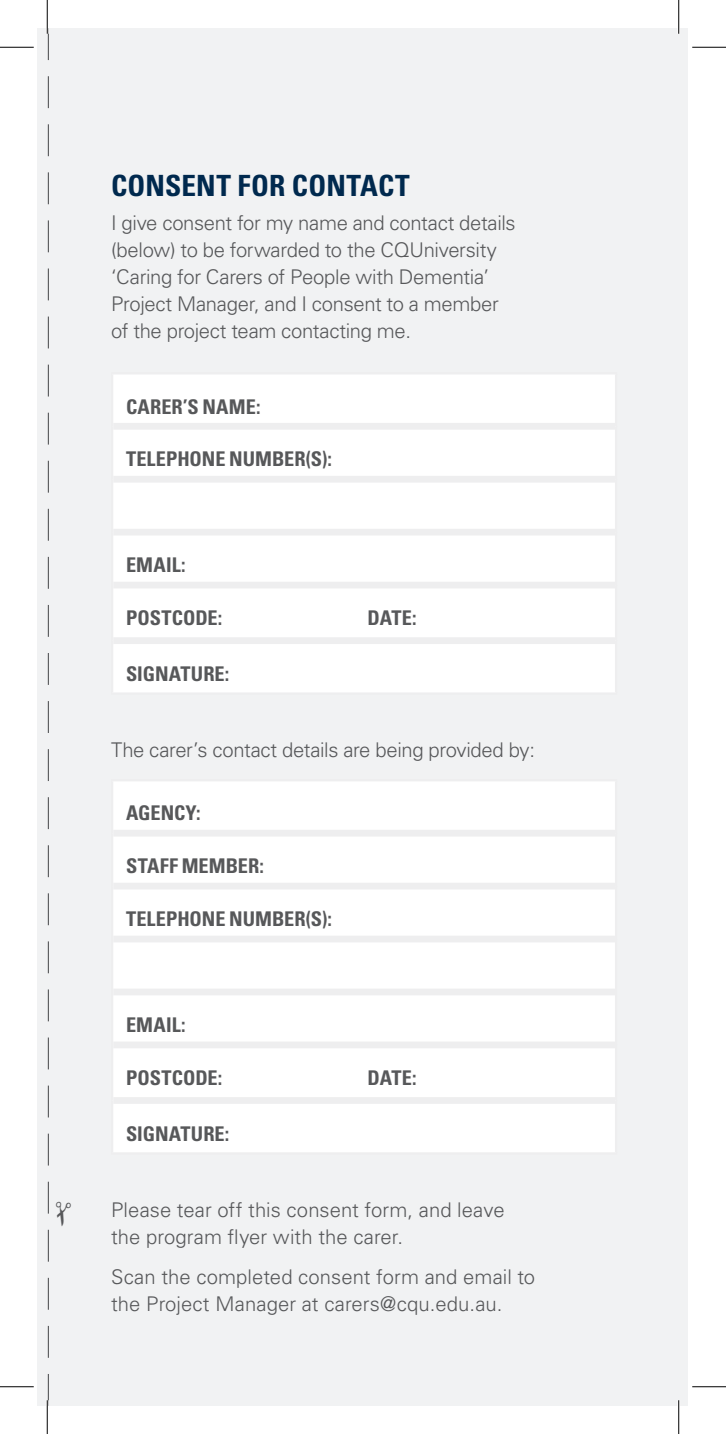
<style>
.page{position:relative;width:726px;height:1434px;background:#fff}
.page>*{position:absolute;margin:0;border:0;box-sizing:border-box;transform-origin:0 0}
.t1{font:700 condensed 29.25px "Univers LT Std";letter-spacing:.005em;color:#00294e}
.t2{font:300 20.25px/27px "Univers LT Std";letter-spacing:-.01em;color:#57585a}
.t3{font:700 condensed 20.25px "Univers LT Std";color:#57585a}
</style>
<div class="page">
<div style="left:38px;top:28px;width:650px;height:1378px;background:#f1f2f3"></div>
<div style="left:114px;top:375px;width:501px;height:317px;background:#fff"></div>
<hr style="left:111px;top:372px;width:506px;height:2px;background:#eeeeef">
<hr style="left:111px;top:374px;width:2px;height:52px;background:#eeeeef">
<hr style="left:615px;top:374px;width:2px;height:52px;background:#eeeeef">
<hr style="left:111px;top:426px;width:2px;height:53px;background:#eeeeef">
<hr style="left:615px;top:426px;width:2px;height:53px;background:#eeeeef">
<hr style="left:111px;top:479px;width:2px;height:53px;background:#eeeeef">
<hr style="left:615px;top:479px;width:2px;height:53px;background:#eeeeef">
<hr style="left:111px;top:532px;width:2px;height:53px;background:#eeeeef">
<hr style="left:615px;top:532px;width:2px;height:53px;background:#eeeeef">
<hr style="left:111px;top:585px;width:2px;height:56px;background:#eeeeef">
<hr style="left:615px;top:585px;width:2px;height:56px;background:#eeeeef">
<hr style="left:111px;top:641px;width:2px;height:51px;background:#eeeeef">
<hr style="left:615px;top:641px;width:2px;height:51px;background:#eeeeef">
<hr style="left:111px;top:692px;width:506px;height:3px;background:#eeeeef">
<div style="left:113px;top:423px;width:502px;height:7px;background:#eeeeef"></div>
<div style="left:113px;top:476px;width:502px;height:7px;background:#eeeeef"></div>
<div style="left:113px;top:529px;width:502px;height:6px;background:#eeeeef"></div>
<div style="left:113px;top:582px;width:502px;height:6px;background:#eeeeef"></div>
<div style="left:113px;top:637px;width:502px;height:7px;background:#eeeeef"></div>
<div style="left:114px;top:782px;width:501px;height:370px;background:#fff"></div>
<hr style="left:111px;top:779px;width:506px;height:2px;background:#eeeeef">
<hr style="left:111px;top:781px;width:2px;height:52px;background:#eeeeef">
<hr style="left:615px;top:781px;width:2px;height:52px;background:#eeeeef">
<hr style="left:111px;top:833px;width:2px;height:53px;background:#eeeeef">
<hr style="left:615px;top:833px;width:2px;height:53px;background:#eeeeef">
<hr style="left:111px;top:886px;width:2px;height:53px;background:#eeeeef">
<hr style="left:615px;top:886px;width:2px;height:53px;background:#eeeeef">
<hr style="left:111px;top:939px;width:2px;height:53px;background:#eeeeef">
<hr style="left:615px;top:939px;width:2px;height:53px;background:#eeeeef">
<hr style="left:111px;top:992px;width:2px;height:53px;background:#eeeeef">
<hr style="left:615px;top:992px;width:2px;height:53px;background:#eeeeef">
<hr style="left:111px;top:1045px;width:2px;height:55px;background:#eeeeef">
<hr style="left:615px;top:1045px;width:2px;height:55px;background:#eeeeef">
<hr style="left:111px;top:1100px;width:2px;height:52px;background:#eeeeef">
<hr style="left:615px;top:1100px;width:2px;height:52px;background:#eeeeef">
<hr style="left:111px;top:1152px;width:506px;height:2px;background:#eeeeef">
<div style="left:113px;top:830px;width:502px;height:6px;background:#eeeeef"></div>
<div style="left:113px;top:883px;width:502px;height:6px;background:#eeeeef"></div>
<div style="left:113px;top:936px;width:502px;height:6px;background:#eeeeef"></div>
<div style="left:113px;top:989px;width:502px;height:6px;background:#eeeeef"></div>
<div style="left:113px;top:1041px;width:502px;height:7px;background:#eeeeef"></div>
<div style="left:113px;top:1097px;width:502px;height:7px;background:#eeeeef"></div>
<svg style="left:48px;top:34px;width:1px;height:1366px"></svg>
<hr style="left:46px;top:0;width:3px;height:34px;background:#fff">
<hr style="left:46px;top:1400px;width:3px;height:34px;background:#fff">
<hr style="left:677px;top:0;width:3px;height:34px;background:#fff">
<hr style="left:677px;top:1400px;width:3px;height:34px;background:#fff">
<hr style="left:0;top:47px;width:34px;height:1px;background:#000">
<hr style="left:692px;top:47px;width:34px;height:1px;background:#000">
<hr style="left:0;top:1386px;width:34px;height:1px;background:#000">
<hr style="left:692px;top:1386px;width:34px;height:1px;background:#000">
<hr style="left:47px;top:0;width:1px;height:34px;background:#000">
<hr style="left:47px;top:1400px;width:1px;height:34px;background:#000">
<hr style="left:678px;top:0;width:1px;height:34px;background:#000">
<hr style="left:678px;top:1400px;width:1px;height:34px;background:#000">
<h1 class="t1" style="left:111px;top:168px;width:300px">CONSENT FOR CONTACT</h1>
<p class="t2" style="left:111px;top:209px;width:406px">I give consent for my name and contact details (below) to be forwarded to the CQUniversity ‘Caring for Carers of People with Dementia’ Project Manager, and I consent to a member of the project team contacting me.</p>
<p class="t3" style="left:126px;top:394px;width:136px">CARER’S NAME:</p>
<p class="t3" style="left:126px;top:447px;width:207px">TELEPHONE NUMBER(S):</p>
<p class="t3" style="left:126px;top:553px;width:61px">EMAIL:</p>
<p class="t3" style="left:126px;top:606px;width:98px">POSTCODE:</p>
<p class="t3" style="left:368px;top:606px;width:51px">DATE:</p>
<p class="t3" style="left:126px;top:661px;width:105px">SIGNATURE:</p>
<p class="t2" style="left:111px;top:737px;width:426px">The carer’s contact details are being provided by:</p>
<p class="t3" style="left:126px;top:801px;width:76px">AGENCY:</p>
<p class="t3" style="left:126px;top:854px;width:139px">STAFF MEMBER:</p>
<p class="t3" style="left:126px;top:907px;width:207px">TELEPHONE NUMBER(S):</p>
<p class="t3" style="left:126px;top:1012px;width:61px">EMAIL:</p>
<p class="t3" style="left:126px;top:1065px;width:98px">POSTCODE:</p>
<p class="t3" style="left:368px;top:1065px;width:51px">DATE:</p>
<p class="t3" style="left:126px;top:1121px;width:105px">SIGNATURE:</p>
<p class="t2" style="left:111px;top:1196px;width:395px">Please tear off this consent form, and leave the program flyer with the carer.</p>
<p class="t2" style="left:111px;top:1263px;width:426px">Scan the completed consent form and email to the Project Manager at carers@cqu.edu.au.</p>
</div>
